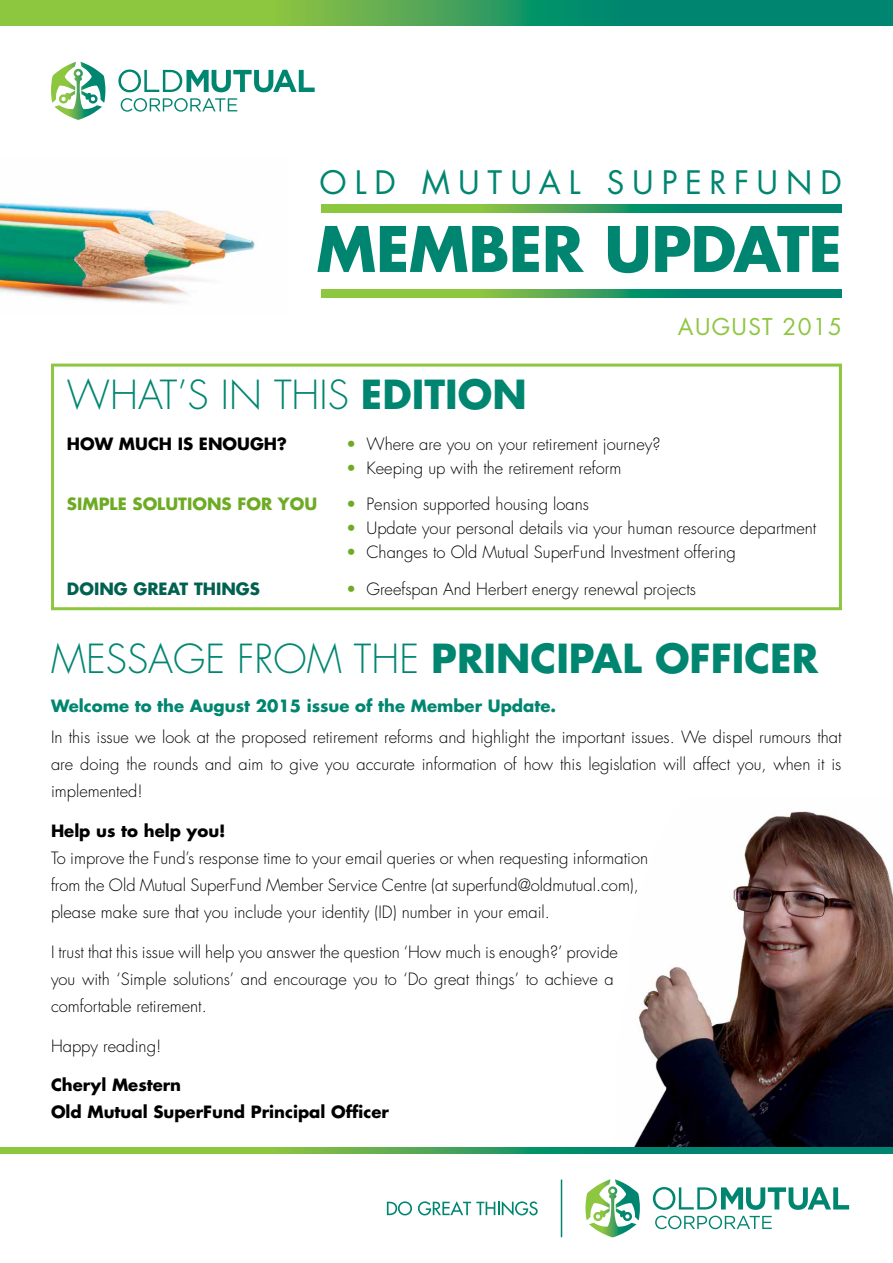
<style>
.page{position:relative;width:893px;height:1263px;background:#fff}
.page>*{position:absolute;margin:0;border:0;box-sizing:border-box;transform-origin:0 0}
.t1{font:700 61.05px "Futura Std";letter-spacing:-.015em;color:#008670}
.t2{font:700 39px "Futura Std";color:#008670}
.t3{font:300 39px "Futura Std";color:#008670}
.t4{font:31.5px "Futura Std";letter-spacing:.25em;color:#008670}
.t5{font:22.5px "Futura Std";letter-spacing:.06em;color:#8dc63f}
.t6{font:300 16.5px/27px "Futura Std";color:#000}
.t7{font:700 16.5px/27px "Futura Std";color:#000}
.t8{font:700 16.5px "Futura Std";color:#008670}
.t9{font:700 16.5px "Futura Std";color:#6eab24}
.t10{font:700 16.5px "Futura Std";color:#006150}
.s1{font-weight:700}
.s2{color:#6eab24}
.s3{font-weight:300}
</style>
<div class="page">
<img style="left:634px;top:811px;width:259px;height:336px">
<img style="left:0;top:202px;width:255px;height:102px">
<svg style="left:585px;top:1179px;width:55px;height:58px"></svg>
<svg style="left:653px;top:1187px;width:196px;height:42px"></svg>
<hr style="left:561px;top:1179px;width:1px;height:58px;background:#008670">
<svg style="left:387px;top:1201px;width:25px;height:14px"></svg>
<svg style="left:418px;top:1201px;width:120px;height:15px"></svg>
<svg style="left:0;top:0;width:893px;height:26px;background:#44a558"></svg>
<svg style="left:321px;top:204px;width:521px;height:9px;background:#44a558"></svg>
<svg style="left:321px;top:289px;width:521px;height:9px;background:#44a558"></svg>
<svg style="left:121px;top:98px;width:116px;height:14px"></svg>
<svg style="left:51px;top:62px;width:54px;height:58px"></svg>
<svg style="left:118px;top:69px;width:197px;height:23px"></svg>
<div style="left:51px;top:364px;width:791px;height:246px;border:3px solid #8dc63f"></div>
<svg style="left:0;top:1147px;width:893px;height:6px;background:#44a558"></svg>
<h3 class="t4" style="left:319px;top:162px;width:524px">OLD MUTUAL SUPERFUND</h3>
<h1 class="t1" style="left:316px;top:208px;width:527px">MEMBER UPDATE</h1>
<h3 class="t5" style="left:678px;top:312px;width:166px">AUGUST 2015</h3>
<h2 class="t3" style="left:67px;top:371px;width:461px">WHAT’S IN THIS <span class="s1">EDITION</span></h2>
<p class="t7" style="left:67px;top:430px;width:222px">HOW MUCH IS ENOUGH?</p>
<p class="t6" style="left:346px;top:430px;width:316px"><span class="s2">•</span> Where are you on your retirement journey?</p>
<p class="t6" style="left:346px;top:454px;width:277px"><span class="s2">•</span> Keeping up with the retirement reform</p>
<p class="t9" style="left:67px;top:493px;width:252px">SIMPLE SOLUTIONS FOR YOU</p>
<p class="t6" style="left:346px;top:491px;width:244px"><span class="s2">•</span> Pension supported housing loans</p>
<p class="t6" style="left:346px;top:515px;width:472px"><span class="s2">•</span> Update your personal details via your human resource department</p>
<p class="t6" style="left:346px;top:539px;width:391px"><span class="s2">•</span> Changes to Old Mutual SuperFund Investment offering</p>
<p class="t10" style="left:67px;top:578px;width:194px">DOING GREAT THINGS</p>
<p class="t6" style="left:346px;top:576px;width:352px"><span class="s2">•</span> Greefspan And Herbert energy renewal projects</p>
<h2 class="t2" style="left:51px;top:633px;width:769px"><span class="s3">MESSAGE FROM THE</span> PRINCIPAL OFFICER</h2>
<p class="t8" style="left:51px;top:695px;width:507px">Welcome to the August 2015 issue of the Member Update.</p>
<p class="t6" style="left:51px;top:724px;width:792px;text-align:justify">In this issue we look at the proposed retirement reforms and highlight the important issues. We dispel rumours that are doing the rounds and aim to give you accurate information of how this legislation will affect you, when it is implemented!</p>
<p class="t7" style="left:51px;top:817px;width:176px">Help us to help you!</p>
<p class="t6" style="left:51px;top:845px;width:599px">To improve the Fund’s response time to your email queries or when requesting information from the Old Mutual SuperFund Member Service Centre (at superfund@oldmutual.com), please make sure that you include your identity (ID) number in your email.</p>
<p class="t6" style="left:51px;top:939px;width:568px">I trust that this issue will help you answer the question ‘How much is enough?’ provide you with ‘Simple solutions’ and encourage you to ‘Do great things’ to achieve a comfortable retirement.</p>
<p class="t6" style="left:51px;top:1032px;width:112px">Happy reading!</p>
<p class="t7" style="left:51px;top:1071px;width:339px">Cheryl Mestern<br>Old Mutual SuperFund Principal Officer</p>
</div>
